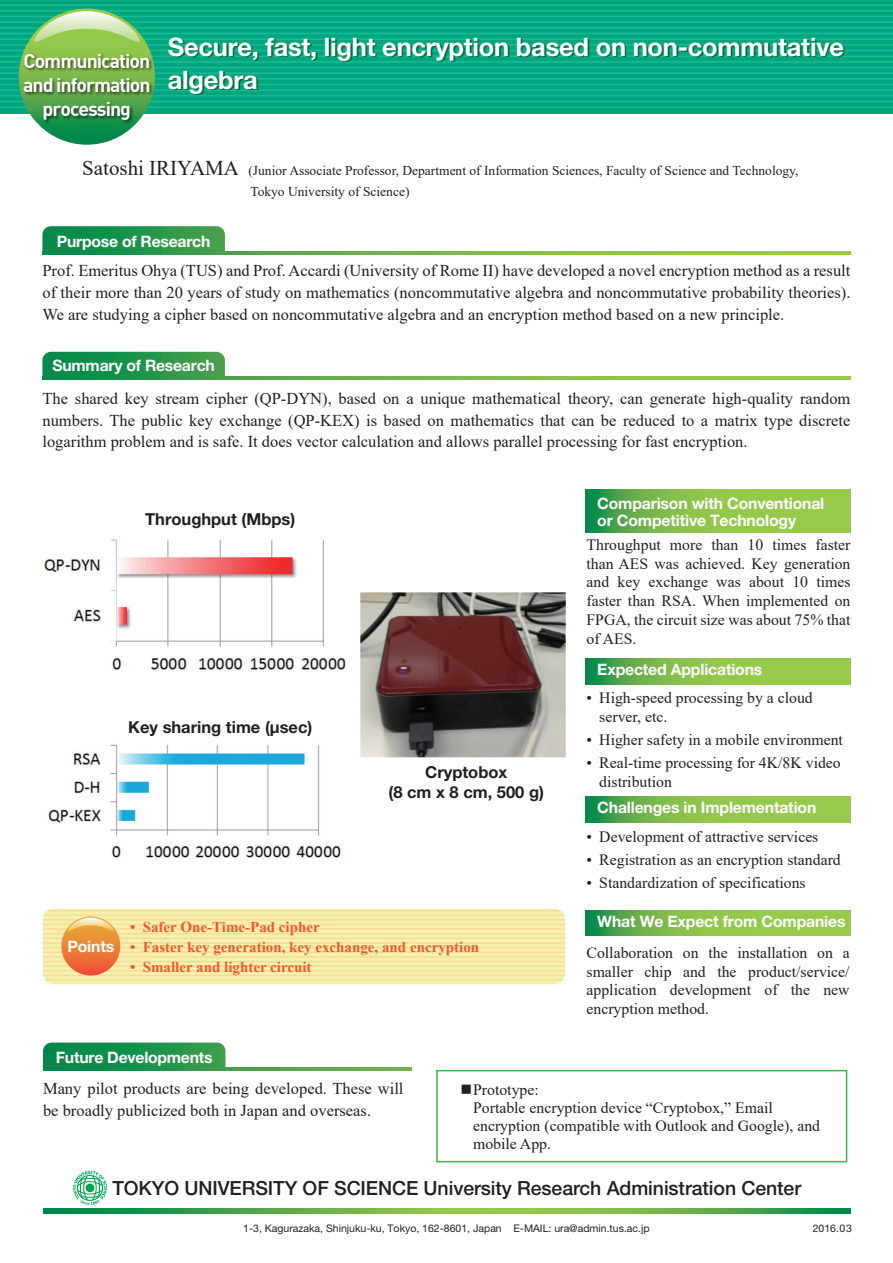
<style>
.page{position:relative;width:893px;height:1263px;background:#fff}
.page>*{position:absolute;margin:0;border:0;box-sizing:border-box;transform-origin:0 0}
.t1{font:700 25.5px/33px "Helvetica Neue LT Pro";letter-spacing:-.01em;color:#fff}
.t2{font:500 19.5px "Helvetica Neue LT Pro";letter-spacing:-.005em;color:#231f20}
.t3{font:700 19.5px/24px "DIN";letter-spacing:-.05em;color:#fff;text-align:center}
.t4{font:16.5px/21.8px "Times New Roman";color:#231f20;text-align:justify}
.t5{font:700 16.5px/19.5px "Helvetica Neue LT Pro";color:#231f20;text-align:center}
.t6{font:15.75px/18.8px "Times New Roman";color:#231f20}
.t7{font:700 15.75px/16.5px "Helvetica Neue LT Pro";letter-spacing:-.01em;color:#fff}
.t8{font:700 15px "Times New Roman";color:#f15929}
.t9{font:13.5px/21.8px "Times New Roman";color:#231f20}
.t10{font:10.5px "Helvetica Neue LT Pro";color:#231f20}
.s1{font-size:21px}
</style>
<div class="page">
<div style="left:0;top:0;width:893px;height:113px;background:#00a77c"></div>
<hr style="left:0;top:0;width:893px;height:1px;background:#18ba9b">
<hr style="left:0;top:4px;width:893px;height:2px;background:#18ba9b">
<hr style="left:0;top:10px;width:893px;height:2px;background:#18ba9b">
<hr style="left:0;top:16px;width:893px;height:1px;background:#18ba9b">
<hr style="left:0;top:21px;width:893px;height:2px;background:#18ba9b">
<hr style="left:0;top:27px;width:893px;height:2px;background:#18ba9b">
<hr style="left:0;top:33px;width:893px;height:1px;background:#18ba9b">
<hr style="left:0;top:38px;width:893px;height:2px;background:#18ba9b">
<hr style="left:0;top:44px;width:893px;height:2px;background:#18ba9b">
<hr style="left:0;top:50px;width:893px;height:1px;background:#18ba9b">
<hr style="left:0;top:55px;width:893px;height:2px;background:#18ba9b">
<hr style="left:0;top:61px;width:893px;height:2px;background:#18ba9b">
<hr style="left:0;top:67px;width:893px;height:1px;background:#18ba9b">
<hr style="left:0;top:72px;width:893px;height:2px;background:#18ba9b">
<hr style="left:0;top:78px;width:893px;height:2px;background:#18ba9b">
<hr style="left:0;top:84px;width:893px;height:1px;background:#18ba9b">
<hr style="left:0;top:89px;width:893px;height:2px;background:#18ba9b">
<hr style="left:0;top:95px;width:893px;height:2px;background:#18ba9b">
<hr style="left:0;top:101px;width:893px;height:1px;background:#18ba9b">
<hr style="left:0;top:107px;width:893px;height:1px;background:#18ba9b">
<svg style="left:19px;top:9px;width:136px;height:136px"></svg>
<svg style="left:27px;top:11px;width:119px;height:38px"></svg>
<svg style="left:43px;top:1208px;width:808px;height:5px;background:#58aa4b"></svg>
<svg style="left:73px;top:1171px;width:34px;height:34px"></svg>
<img style="left:20px;top:49px;width:136px;height:78px">
<div style="left:43px;top:909px;width:522px;height:75px;background:#f2f2ad;border-radius:10px"></div>
<hr style="left:43px;top:910px;width:522px;height:1px;background:#fed99c">
<hr style="left:43px;top:914px;width:522px;height:2px;background:#fed99c">
<hr style="left:43px;top:919px;width:522px;height:1px;background:#fed99c">
<hr style="left:43px;top:924px;width:522px;height:1px;background:#fed99c">
<hr style="left:43px;top:928px;width:522px;height:2px;background:#fed99c">
<hr style="left:43px;top:933px;width:522px;height:1px;background:#fed99c">
<hr style="left:43px;top:938px;width:522px;height:1px;background:#fed99c">
<hr style="left:43px;top:942px;width:522px;height:2px;background:#fed99c">
<hr style="left:43px;top:947px;width:522px;height:1px;background:#fed99c">
<hr style="left:43px;top:951px;width:522px;height:2px;background:#fed99c">
<hr style="left:43px;top:956px;width:522px;height:2px;background:#fed99c">
<hr style="left:43px;top:961px;width:522px;height:1px;background:#fed99c">
<hr style="left:43px;top:965px;width:522px;height:2px;background:#fed99c">
<hr style="left:43px;top:970px;width:522px;height:1px;background:#fed99c">
<hr style="left:43px;top:975px;width:522px;height:1px;background:#fed99c">
<hr style="left:43px;top:979px;width:522px;height:2px;background:#fed99c">
<hr style="left:43px;top:984px;width:522px;height:1px;background:#fed99c">
<svg style="left:42px;top:226px;width:183px;height:25px;background:#24954d"></svg>
<svg style="left:42px;top:251px;width:808px;height:3px;background:#6ab24b"></svg>
<svg style="left:42px;top:352px;width:183px;height:25px;background:#22954c"></svg>
<svg style="left:42px;top:377px;width:808px;height:3px;background:#6ab24b"></svg>
<svg style="left:43px;top:1042px;width:182px;height:25px;background:#1f944f"></svg>
<svg style="left:43px;top:1067px;width:368px;height:4px"></svg>
<div style="left:436px;top:1070px;width:411px;height:92px;border:2px solid #3ab54a"></div>
<svg style="left:586px;top:489px;width:264px;height:43px;background:#7ebc4b"></svg>
<svg style="left:586px;top:659px;width:264px;height:25px;background:#7ebd4b"></svg>
<svg style="left:586px;top:797px;width:264px;height:25px;background:#7ebd4b"></svg>
<svg style="left:586px;top:910px;width:264px;height:25px;background:#7ebd4b"></svg>
<svg style="left:61px;top:916px;width:59px;height:59px;background:#eb7b38"></svg>
<svg style="left:65px;top:918px;width:52px;height:16px"></svg>
<img style="left:44px;top:539px;width:302px;height:131px">
<img style="left:48px;top:744px;width:293px;height:114px">
<img style="left:360px;top:592px;width:206px;height:166px">
<p class="t3" style="left:23px;top:48px;width:129px">Communication and information processing</p>
<h1 class="t1" style="left:168px;top:30px;width:678px">Secure, fast, light encryption based on non-commutative algebra</h1>
<p class="t9" style="left:250px;top:159px;width:550px;text-indent:-168px"><span class="s1">Satoshi IRIYAMA</span> (Junior Associate Professor, Department of Information Sciences, Faculty of Science and Technology,<br>Tokyo University of Science)</p>
<p class="t7" style="left:57px;top:233px;width:155px">Purpose of Research</p>
<p class="t4" style="left:42px;top:259px;width:810px">Prof. Emeritus Ohya (TUS) and Prof. Accardi (University of Rome II) have developed a novel encryption method as a result of their more than 20 years of study on mathematics (noncommutative algebra and noncommutative probability theories).<br>We are studying a cipher based on noncommutative algebra and an encryption method based on a new principle.</p>
<p class="t7" style="left:53px;top:357px;width:164px">Summary of Research</p>
<p class="t4" style="left:42px;top:387px;width:809px">The shared key stream cipher (QP-DYN), based on a unique mathematical theory, can generate high-quality random numbers. The public key exchange (QP-KEX) is based on mathematics that can be reduced to a matrix type discrete logarithm problem and is safe. It does vector calculation and allows parallel processing for fast encryption.</p>
<p class="t5" style="left:145px;top:509px;width:152px">Throughput (Mbps)</p>
<p class="t5" style="left:128px;top:717px;width:186px">Key sharing time (µsec)</p>
<p class="t5" style="left:388px;top:762px;width:157px">Cryptobox<br>(8 cm x 8 cm, 500 g)</p>
<p class="t7" style="left:67px;top:938px;width:48px">Points</p>
<p class="t8" style="left:130px;top:916px;width:191px">• Safer One-Time-Pad cipher</p>
<p class="t8" style="left:130px;top:936px;width:351px">• Faster key generation, key exchange, and encryption</p>
<p class="t8" style="left:130px;top:956px;width:183px">• Smaller and lighter circuit</p>
<p class="t7" style="left:597px;top:495px;width:228px">Comparison with Conventional or Competitive Technology</p>
<p class="t6" style="left:586px;top:535px;width:265px;text-align:justify">Throughput more than 10 times faster than AES was achieved. Key generation and key exchange was about 10 times faster than RSA. When implemented on FPGA, the circuit size was about 75% that of AES.</p>
<p class="t7" style="left:597px;top:661px;width:167px">Expected Applications</p>
<p class="t6" style="left:599px;top:688px;width:215px;text-indent:-13px">• High-speed processing by a cloud server, etc.</p>
<p class="t6" style="left:586px;top:730px;width:258px">• Higher safety in a mobile environment</p>
<p class="t6" style="left:599px;top:753px;width:243px;text-indent:-13px">• Real-time processing for 4K/8K video distribution</p>
<p class="t7" style="left:597px;top:799px;width:221px">Challenges in Implementation</p>
<p class="t6" style="left:586px;top:826px;width:233px">• Development of attractive services</p>
<p class="t6" style="left:586px;top:850px;width:256px">• Registration as an encryption standard</p>
<p class="t6" style="left:586px;top:873px;width:221px">• Standardization of specifications</p>
<p class="t7" style="left:597px;top:912px;width:250px">What We Expect from Companies</p>
<p class="t6" style="left:586px;top:943px;width:265px;text-align:justify">Collaboration on the installation on a smaller chip and the product/service/ application development of the new encryption method.</p>
<p class="t7" style="left:56px;top:1049px;width:158px">Future Developments</p>
<p class="t4" style="left:43px;top:1077px;width:362px">Many pilot products are being developed. These will be broadly publicized both in Japan and overseas.</p>
<p class="t6" style="left:473px;top:1080px;width:348px;line-height:18px;text-indent:-13px">■Prototype:<br>Portable encryption device “Cryptobox,” Email encryption (compatible with Outlook and Google), and mobile App.</p>
<p class="t2" style="left:112px;top:1176px;width:690px">TOKYO UNIVERSITY OF SCIENCE University Research Administration Center</p>
<p class="t10" style="left:243px;top:1222px;width:408px">1-3, Kagurazaka, Shinjuku-ku, Tokyo, 162-8601, Japan E-MAIL: ura@admin.tus.ac.jp</p>
<p class="t10" style="left:813px;top:1222px;width:41px">2016.03</p>
</div>
